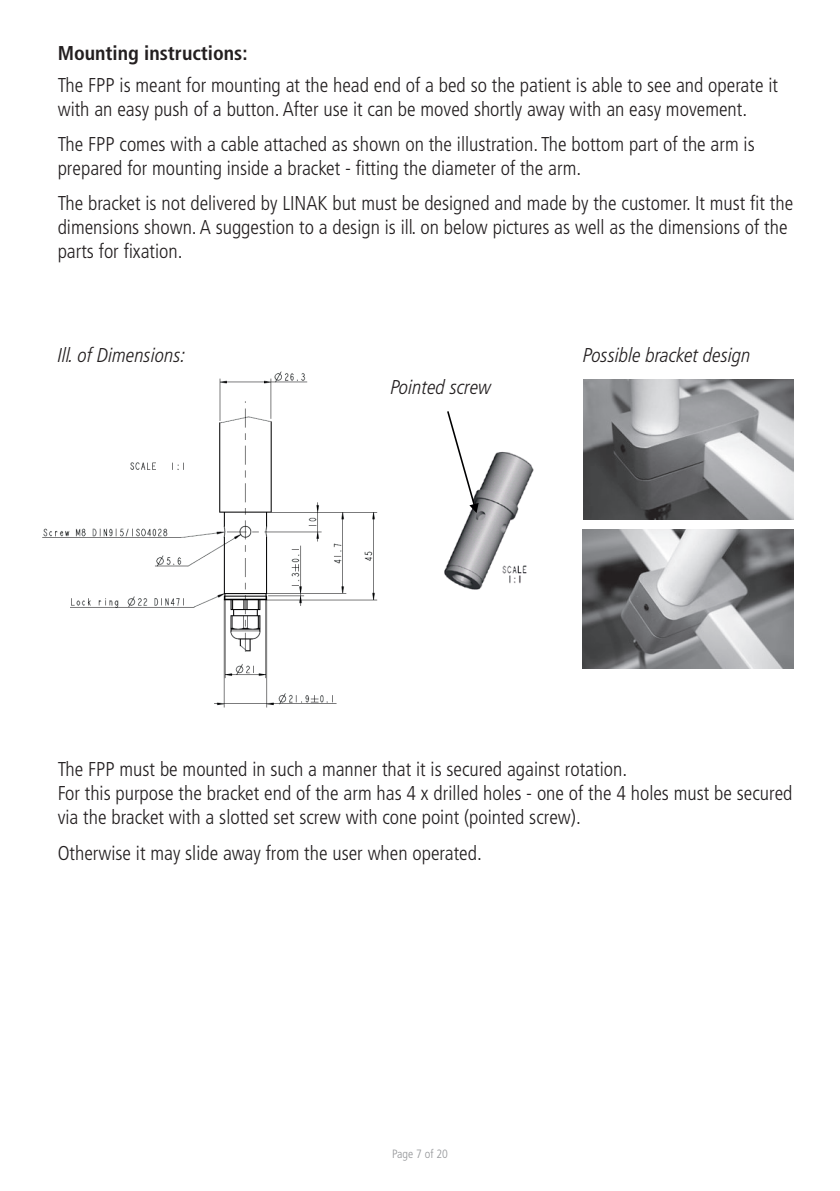
<style>
.page{position:relative;width:840px;height:1191px;background:#fff}
.page>*{position:absolute;margin:0;border:0;box-sizing:border-box;transform-origin:0 0}
.t1{font:300 condensed 20px/24px "Frutiger LT Pro";color:#231f20}
.t2{font:italic 300 condensed 20px "Frutiger LT Pro";color:#231f20}
.t3{font:700 condensed 20px "Frutiger LT Pro";color:#231f20}
.t4{font:300 condensed 12px "Frutiger LT Pro";color:#939598}
</style>
<div class="page">
<img style="left:42px;top:371px;width:336px;height:337px">
<img style="left:582px;top:529px;width:210px;height:139px">
<img style="left:583px;top:380px;width:209px;height:140px">
<img style="left:444px;top:451px;width:90px;height:139px">
<svg style="left:445px;top:411px;width:33px;height:102px"></svg>
<p class="t3" style="left:58px;top:42px;width:191px">Mounting instructions:</p>
<p class="t1" style="left:58px;top:73px;width:721px">The FPP is meant for mounting at the head end of a bed so the patient is able to see and operate it with an easy push of a button. After use it can be moved shortly away with an easy movement.</p>
<p class="t1" style="left:58px;top:132px;width:698px">The FPP comes with a cable attached as shown on the illustration. The bottom part of the arm is prepared for mounting inside a bracket - fitting the diameter of the arm.</p>
<p class="t1" style="left:58px;top:192px;width:736px">The bracket is not delivered by LINAK but must be designed and made by the customer. It must fit the dimensions shown. A suggestion to a design is ill. on below pictures as well as the dimensions of the parts for fixation.</p>
<p class="t2" style="left:58px;top:344px;width:129px">Ill. of Dimensions:</p>
<p class="t2" style="left:390px;top:376px;width:102px">Pointed screw</p>
<p class="t2" style="left:582px;top:344px;width:169px">Possible bracket design</p>
<p class="t1" style="left:58px;top:757px;width:735px">The FPP must be mounted in such a manner that it is secured against rotation.<br>For this purpose the bracket end of the arm has 4 x drilled holes - one of the 4 holes must be secured via the bracket with a slotted set screw with cone point (pointed screw).</p>
<p class="t1" style="left:58px;top:841px;width:425px">Otherwise it may slide away from the user when operated.</p>
<p class="t4" style="left:392px;top:1147px;width:57px">Page 7 of 20</p>
</div>
